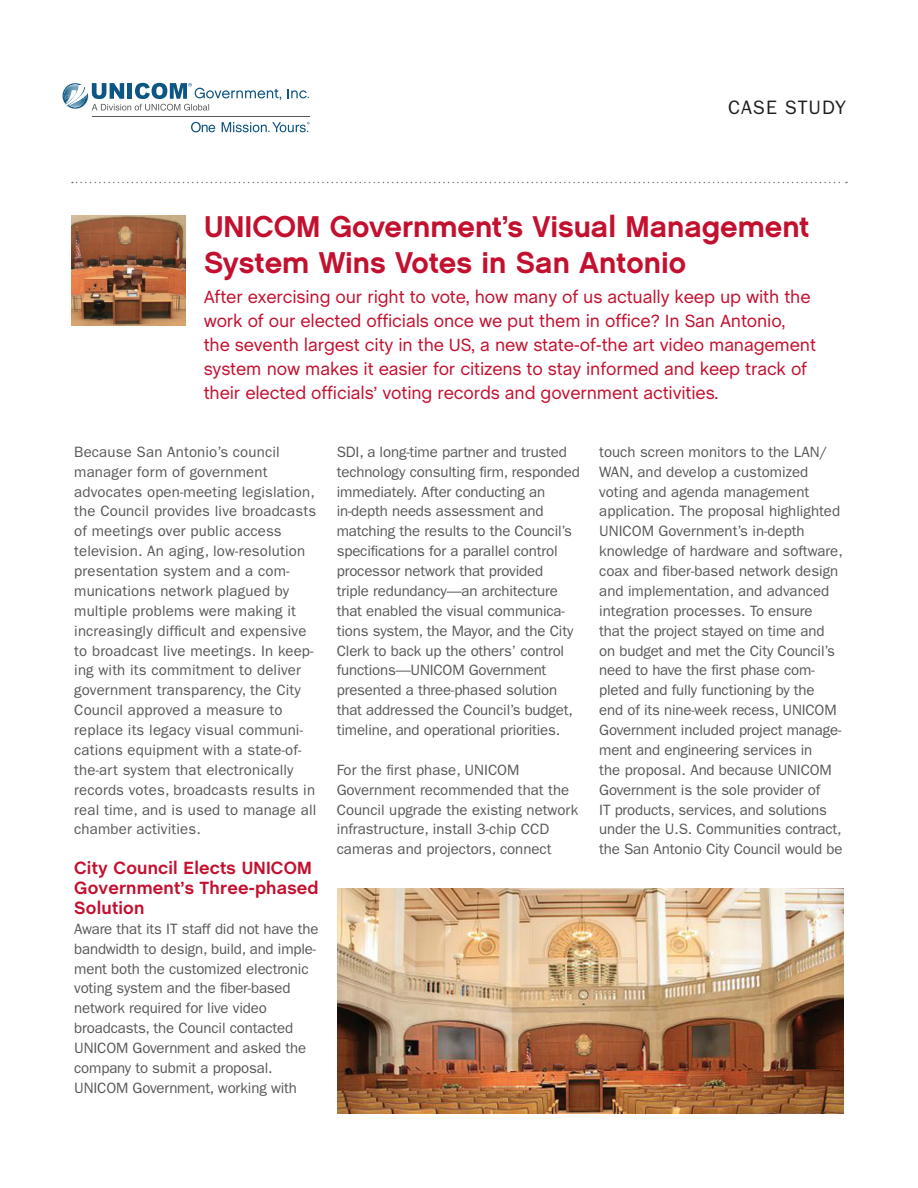
<style>
.page{position:relative;width:918px;height:1188px;background:#fff}
.page>*{position:absolute;margin:0;border:0;box-sizing:border-box;transform-origin:0 0}
.t1{font:30px/36px "Chalet New York Nineteen Sixty";color:#c3102f}
.t2{font:19.5px "Franklin Gothic";letter-spacing:.05em;color:#231f20}
.t3{font:18px/24px "Chalet";letter-spacing:-.01em;color:#c3102f}
.t4{font:700 18px/19.8px "Chalet";letter-spacing:.01em;color:#c3102f}
.t5{font:15px/20px "Franklin Gothic";letter-spacing:-.01em;color:#57585a}
.t6{font:15px/20px "Franklin Gothic";letter-spacing:.01em;color:#57585a}
</style>
<div class="page">
<svg style="left:288px;top:89px;width:21px;height:9px"></svg>
<svg style="left:62px;top:83px;width:219px;height:28px"></svg>
<hr style="left:92px;top:116px;width:218px;height:1px;background:#58595b">
<svg style="left:191px;top:122px;width:24px;height:10px"></svg>
<svg style="left:222px;top:122px;width:88px;height:10px"></svg>
<img style="left:72px;top:216px;width:114px;height:110px">
<img style="left:337px;top:889px;width:506px;height:224px">
<svg style="left:72px;top:182px;width:775px;height:1px"></svg>
<h2 class="t2" style="left:728px;top:96px;width:119px">CASE STUDY</h2>
<h1 class="t1" style="left:204px;top:208px;width:607px">UNICOM Government’s Visual Management<br>System Wins Votes in San Antonio</h1>
<p class="t3" style="left:204px;top:284px;width:614px">After exercising our right to vote, how many of us actually keep up with the work of our elected officials once we put them in office? In San Antonio, the seventh largest city in the US, a new state-of-the art video management system now makes it easier for citizens to stay informed and keep track of their elected officials’ voting records and government activities.</p>
<p class="t6" style="left:74px;top:442px;width:244px">Because San Antonio’s council manager form of government advocates open-meeting legislation, the Council provides live broadcasts of meetings over public access television. An aging, low-resolution presentation system and a com&shy;munications network plagued by multiple problems were making it increasingly difficult and expensive to broadcast live meetings. In keep&shy;ing with its commitment to deliver government transparency, the City Council approved a measure to replace its legacy visual communi&shy;cations equipment with a state-of&shy;the-art system that electronically records votes, broadcasts results in real time, and is used to manage all chamber activities.</p>
<p class="t4" style="left:74px;top:859px;width:246px">City Council Elects UNICOM<br>Government’s Three-phased<br>Solution</p>
<p class="t5" style="left:74px;top:919px;width:246px">Aware that its IT staff did not have the bandwidth to design, build, and imple&shy;ment both the customized electronic voting system and the fiber-based network required for live video broadcasts, the Council contacted UNICOM Government and asked the company to submit a proposal.<br>UNICOM Government, working with</p>
<p class="t5" style="left:337px;top:442px;width:245px">SDI, a long-time partner and trusted technology consulting firm, responded immediately. After conducting an in-depth needs assessment and matching the results to the Council’s specifications for a parallel control processor network that provided<br>triple redundancy—an architecture that enabled the visual communica&shy;tions system, the Mayor, and the City Clerk to back up the others’ control functions—UNICOM Government presented a three-phased solution that addressed the Council’s budget, timeline, and operational priorities.</p>
<p class="t5" style="left:337px;top:760px;width:243px">For the first phase, UNICOM Government recommended that the Council upgrade the existing network infrastructure, install 3-chip CCD cameras and projectors, connect</p>
<p class="t5" style="left:599px;top:442px;width:245px">touch screen monitors to the LAN/ WAN, and develop a customized voting and agenda management application. The proposal highlighted UNICOM Government’s in-depth knowledge of hardware and software, coax and fiber-based network design and implementation, and advanced integration processes. To ensure<br>that the project stayed on time and on budget and met the City Council’s need to have the first phase com&shy;pleted and fully functioning by the<br>end of its nine-week recess, UNICOM Government included project manage&shy;ment and engineering services in<br>the proposal. And because UNICOM Government is the sole provider of<br>IT products, services, and solutions under the U.S. Communities contract, the San Antonio City Council would be</p>
</div>
